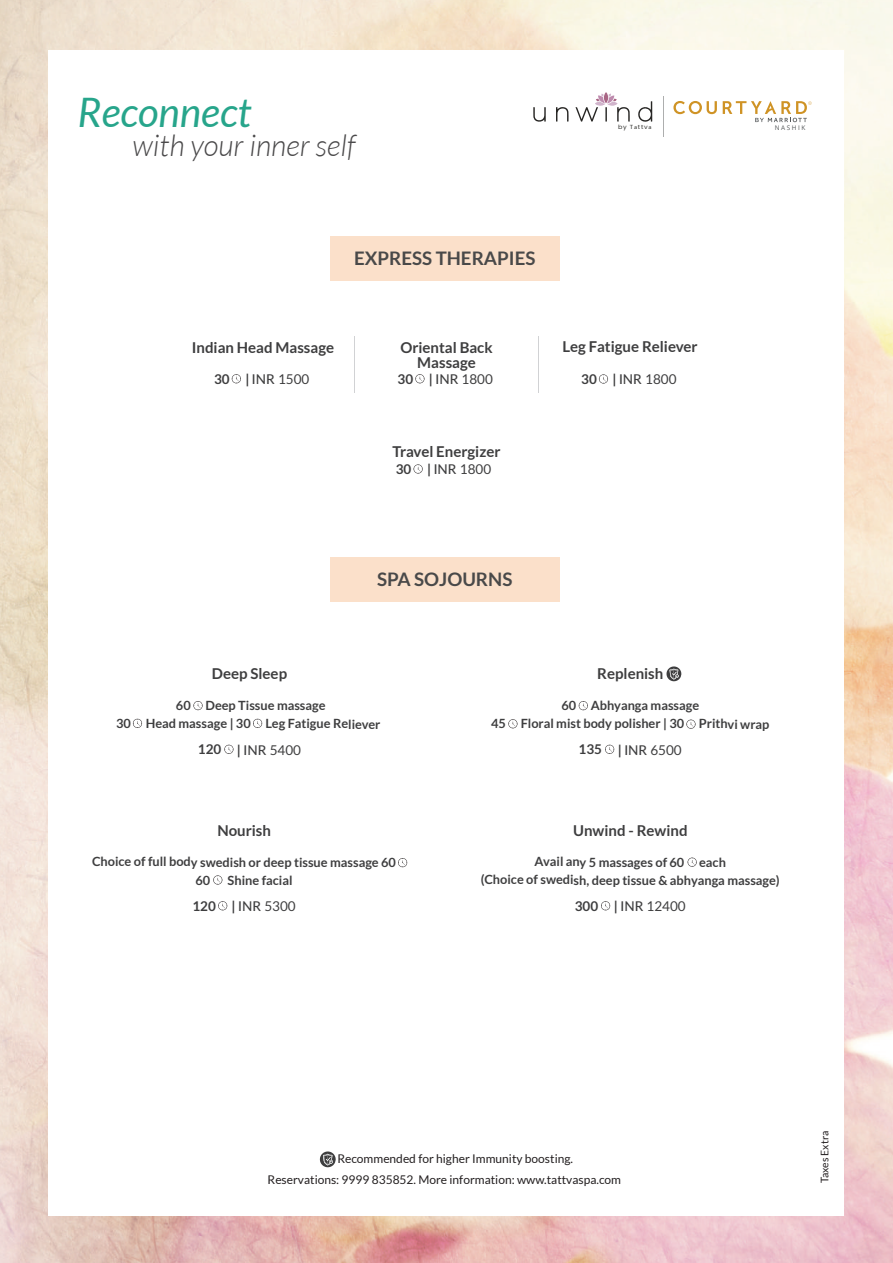
<style>
.page{position:relative;width:893px;height:1263px;background:#fff}
.page>*{position:absolute;margin:0;border:0;box-sizing:border-box;transform-origin:0 0}
.t1{font:italic 40.65px "Lato";color:#27a58b}
.t2{font:italic 300 29.7px "Lato";color:#4a494a}
.t3{font:700 18.75px "Lato";color:#494949}
.t4{font:700 15px "Lato";color:#3e3e3f}
.t5{font:13.5px "Lato";color:#3e3e3f}
.t6{font:700 13.5px "Lato";letter-spacing:-.005em;color:#3e3e3f}
.t7{font:700 12.75px/18px "Lato";letter-spacing:-.005em;color:#3e3e3f;text-align:center}
.t8{font:12px/21.1px "Lato";color:#231f20}
.t9{font:10.5px "Lato";color:#231f20}
.t10{font:6.45px "Open Sans";letter-spacing:.24em;color:#545759}
.t11{font:6px "Poppins";color:#363633;scale:1.09 1}
.s1{font-family:"Myriad Pro"}
.s2{font-weight:700}
.s3{font-weight:500}
.s4{font-weight:400}
</style>
<div class="page">
<img style="left:0;top:0;width:893px;height:1263px">
<div style="left:48px;top:50px;width:796px;height:1166px;background:#fff"></div>
<div style="left:330px;top:236px;width:230px;height:44px;background:#fbe0ca"></div>
<div style="left:330px;top:557px;width:230px;height:45px;background:#fbe0ca"></div>
<svg style="left:224px;top:745px;width:9px;height:9px"></svg>
<svg style="left:193px;top:701px;width:10px;height:9px"></svg>
<svg style="left:133px;top:719px;width:9px;height:9px"></svg>
<svg style="left:253px;top:719px;width:9px;height:9px"></svg>
<svg style="left:601px;top:901px;width:9px;height:9px"></svg>
<svg style="left:688px;top:857px;width:9px;height:10px"></svg>
<svg style="left:218px;top:901px;width:9px;height:9px"></svg>
<svg style="left:398px;top:858px;width:9px;height:9px"></svg>
<svg style="left:213px;top:875px;width:9px;height:9px"></svg>
<svg style="left:605px;top:745px;width:9px;height:9px"></svg>
<svg style="left:579px;top:701px;width:9px;height:9px"></svg>
<svg style="left:686px;top:719px;width:9px;height:10px"></svg>
<svg style="left:508px;top:719px;width:9px;height:9px"></svg>
<svg style="left:666px;top:666px;width:15px;height:16px"></svg>
<hr style="left:354px;top:336px;width:1px;height:57px;background:#d1d2d4">
<hr style="left:538px;top:336px;width:1px;height:57px;background:#d1d2d4">
<svg style="left:232px;top:374px;width:9px;height:9px"></svg>
<svg style="left:599px;top:374px;width:9px;height:10px"></svg>
<svg style="left:415px;top:374px;width:9px;height:9px"></svg>
<svg style="left:414px;top:464px;width:9px;height:10px"></svg>
<svg style="left:320px;top:1151px;width:16px;height:17px"></svg>
<svg style="left:673px;top:101px;width:44px;height:13px"></svg>
<svg style="left:723px;top:101px;width:89px;height:21px"></svg>
<hr style="left:663px;top:96px;width:1px;height:41px;background:#adaeae">
<svg style="left:638px;top:101px;width:14px;height:21px"></svg>
<svg style="left:533px;top:107px;width:13px;height:15px"></svg>
<svg style="left:556px;top:107px;width:13px;height:15px"></svg>
<svg style="left:575px;top:92px;width:55px;height:30px"></svg>
<h1 class="t1" style="left:78px;top:89px;width:175px">Reconnect</h1>
<h2 class="t2" style="left:133px;top:130px;width:224px">with your inner self</h2>
<h3 class="t3" style="left:354px;top:247px;width:183px">EXPRESS THERAPIES</h3>
<p class="t11" style="left:618px;top:124px;width:32px">by T<span class="s1">a</span>ttv<span class="s1">a</span></p>
<p class="t10" style="left:775px;top:123px;width:32px">NASHIK</p>
<p class="t4" style="left:192px;top:338px;width:144px">Indian Head Massage</p>
<p class="t4" style="left:400px;top:338px;width:94px">Oriental Back</p>
<p class="t4" style="left:563px;top:338px;width:137px">Leg Fatigue Reliever</p>
<p class="t4" style="left:417px;top:353px;width:60px">Massage</p>
<p class="t5" style="left:214px;top:372px;width:97px"><span class="s2">30 |</span> <span class="s3">INR</span> 1500</p>
<p class="t5" style="left:398px;top:372px;width:97px"><span class="s2">30 |</span> <span class="s3">INR</span> 1800</p>
<p class="t5" style="left:581px;top:372px;width:97px"><span class="s2">30 |</span> <span class="s3">INR</span> 1800</p>
<p class="t4" style="left:392px;top:443px;width:110px">Travel Energizer</p>
<p class="t5" style="left:396px;top:462px;width:97px"><span class="s2">30 |</span> <span class="s3">INR</span> 1800</p>
<h3 class="t3" style="left:377px;top:568px;width:137px">SPA SOJOURNS</h3>
<p class="t4" style="left:212px;top:665px;width:77px">Deep Sleep</p>
<p class="t7" style="left:116px;top:696px;width:266px">60 Deep Tissue massage<br>30 Head massage | 30 Leg Fatigue Reliever</p>
<p class="t6" style="left:198px;top:742px;width:105px">120 | <span class="s3">INR</span> <span class="s4">5400</span></p>
<p class="t4" style="left:217px;top:822px;width:55px">Nourish</p>
<p class="t7" style="left:196px;top:853px;width:202px;text-align:left;text-indent:-104px">Choice of full body swedish or deep tissue massage 60<br>60</p>
<p class="t7" style="left:228px;top:871px;width:66px">Shine facial</p>
<p class="t6" style="left:192px;top:898px;width:105px">120 | <span class="s3">INR</span> <span class="s4">5300</span></p>
<p class="t4" style="left:597px;top:665px;width:68px">Replenish</p>
<p class="t7" style="left:491px;top:696px;width:280px">60 Abhyanga massage<br>45 Floral mist body polisher | 30 Prithvi wrap</p>
<p class="t6" style="left:579px;top:742px;width:105px">135 | <span class="s3">INR</span> <span class="s4">6500</span></p>
<p class="t4" style="left:573px;top:822px;width:116px">Unwind - Rewind</p>
<p class="t7" style="left:481px;top:853px;width:300px">Avail any 5 massages of 60 each<br>(Choice of swedish, deep tissue &amp; abhyanga massage)</p>
<p class="t5" style="left:575px;top:899px;width:113px"><span class="s2">300 |</span> <span class="s3">INR</span> 12400</p>
<p class="t8" style="left:268px;top:1148px;width:355px;text-indent:70px">Recommended for higher Immunity boosting.<br>Reservations: 9999 835852. More information: www.tattvaspa.com</p>
<p class="t9" style="left:819px;top:1183px;width:53px;rotate:-90deg">Taxes Extra</p>
</div>
